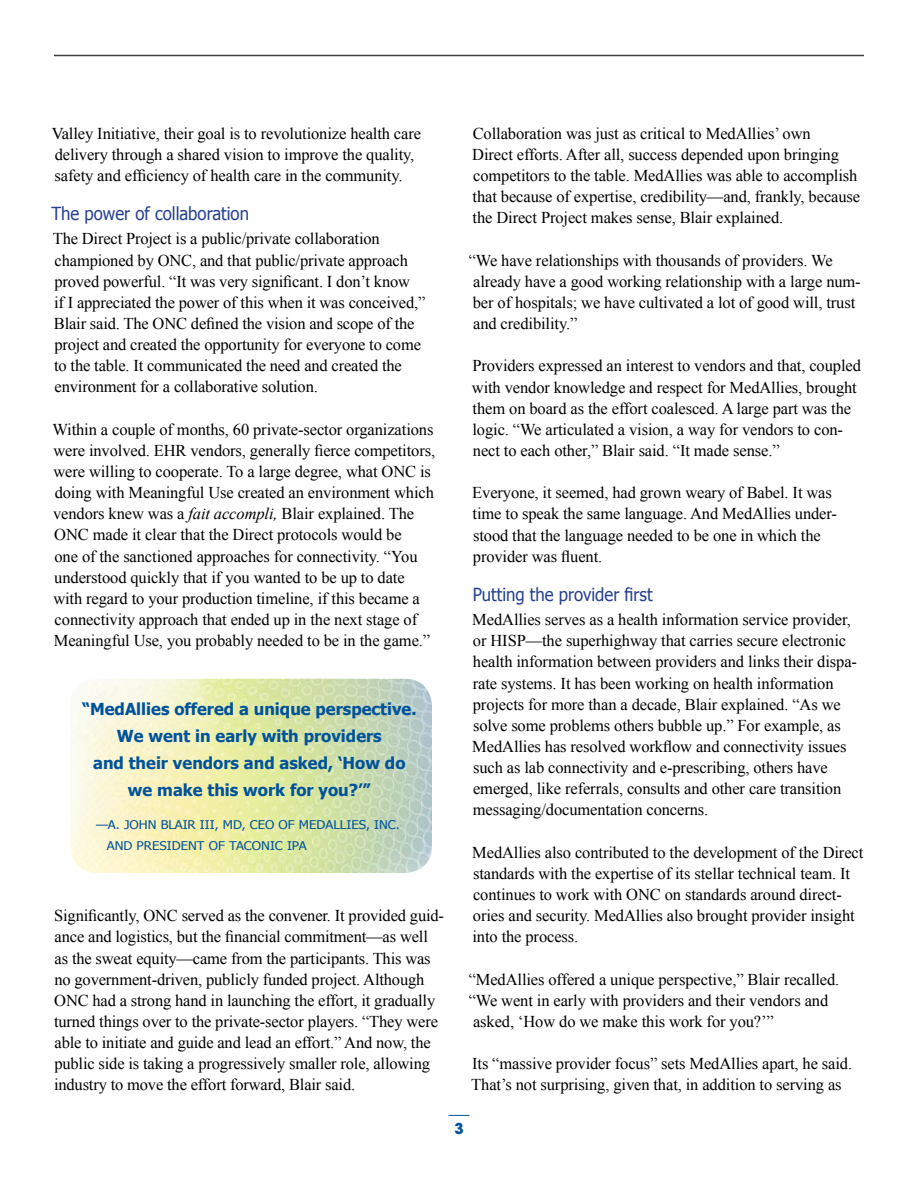
<style>
.page{position:relative;width:918px;height:1188px;background:#fff}
.page>*{position:absolute;margin:0;border:0;box-sizing:border-box;transform-origin:0 0}
.t1{font:18px "Tahoma";color:#25408f;scale:.93 1}
.t2{font:16.5px/21.1px "Times New Roman";letter-spacing:-.005em;color:#000}
.t3{font:700 16.5px/27px "Tahoma";color:#00539b;text-align:center}
.t4{font:700 15px "ITC Avant Garde Std";color:#00539b}
.t5{font:12px/21px "Tahoma";color:#00539b;scale:1.1 1}
.s1{font-style:italic}
</style>
<div class="page">
<hr style="left:54px;top:55px;width:810px;height:1px;background:#3e3e3e">
<svg style="left:448px;top:1115px;width:22px;height:1px"></svg>
<img style="left:70px;top:679px;width:362px;height:194px">
<p class="t2" style="left:52px;top:122px;width:371px">Valley Initiative, their goal is to revolutionize health care delivery through a shared vision to improve the quality, safety and efficiency of health care in the community.</p>
<p class="t1" style="left:51px;top:202px;width:214px">The power of collaboration</p>
<p class="t2" style="left:53px;top:228px;width:374px">The Direct Project is a public/private collaboration championed by ONC, and that public/private approach proved powerful. “It was very significant. I don’t know<br>if I appreciated the power of this when it was conceived,” Blair said. The ONC defined the vision and scope of the project and created the opportunity for everyone to come to the table. It communicated the need and created the environment for a collaborative solution.</p>
<p class="t2" style="left:52px;top:418px;width:384px">Within a couple of months, 60 private-sector organizations were involved. EHR vendors, generally fierce competitors, were willing to cooperate. To a large degree, what ONC is doing with Meaningful Use created an environment which vendors knew was a <span class="s1">fait accompli,</span> Blair explained. The ONC made it clear that the Direct protocols would be<br>one of the sanctioned approaches for connectivity. “You understood quickly that if you wanted to be up to date with regard to your production timeline, if this became a connectivity approach that ended up in the next stage of Meaningful Use, you probably needed to be in the game.”</p>
<p class="t3" style="left:82px;top:695px;width:336px">“MedAllies offered a unique perspective.<br>We went in early with providers<br>and their vendors and asked, ‘How do we make this work for you?’”</p>
<p class="t5" style="left:107px;top:813px;width:268px;text-indent:-11px">—A. John Blair III, MD, CEO of MedAllies, Inc. and president of Tac</p>
<p class="t5" style="left:252px;top:834px;width:51px">onic IPA</p>
<p class="t2" style="left:54px;top:905px;width:392px">Significantly, ONC served as the convener. It provided guid&shy;ance and logistics, but the financial commitment—as well as the sweat equity—came from the participants. This was no government-driven, publicly funded project. Although ONC had a strong hand in launching the effort, it gradually turned things over to the private-sector players. “They were able to initiate and guide and lead an effort.” And now, the public side is taking a progressively smaller role, allowing industry to move the effort forward, Blair said.</p>
<p class="t2" style="left:472px;top:122px;width:389px">Collaboration was just as critical to MedAllies’ own<br>Direct efforts. After all, success depended upon bringing competitors to the table. MedAllies was able to accomplish that because of expertise, credibility—and, frankly, because the Direct Project makes sense, Blair explained.</p>
<p class="t2" style="left:469px;top:249px;width:394px">“We have relationships with thousands of providers. We already have a good working relationship with a large num&shy;ber of hospitals; we have cultivated a lot of good will, trust and credibility.”</p>
<p class="t2" style="left:472px;top:355px;width:391px">Providers expressed an interest to vendors and that, coupled with vendor knowledge and respect for MedAllies, brought them on board as the effort coalesced. A large part was the logic. “We articulated a vision, a way for vendors to con&shy;nect to each other,” Blair said. “It made sense.”</p>
<p class="t2" style="left:472px;top:482px;width:366px">Everyone, it seemed, had grown weary of Babel. It was time to speak the same language. And MedAllies under&shy;stood that the language needed to be one in which the provider was fluent.</p>
<p class="t1" style="left:473px;top:583px;width:195px">Putting the provider first</p>
<p class="t2" style="left:472px;top:609px;width:386px">MedAllies serves as a health information service provider, or HISP—the superhighway that carries secure electronic health information between providers and links their dispa&shy;rate systems. It has been working on health information projects for more than a decade, Blair explained. “As we solve some problems others bubble up.” For example, as MedAllies has resolved workflow and connectivity issues such as lab connectivity and e-prescribing, others have emerged, like referrals, consults and other care transition messaging/documentation concerns.</p>
<p class="t2" style="left:472px;top:841px;width:393px">MedAllies also contributed to the development of the Direct standards with the expertise of its stellar technical team. It continues to work with ONC on standards around direct&shy;ories and security. MedAllies also brought provider insight into the process.</p>
<p class="t2" style="left:469px;top:968px;width:372px">“MedAllies offered a unique perspective,” Blair recalled. “We went in early with providers and their vendors and asked, ‘How do we make this work for you?’”</p>
<p class="t2" style="left:471px;top:1053px;width:382px">Its “massive provider focus” sets MedAllies apart, he said.<br>That’s not surprising, given that, in addition to serving as</p>
<p class="t4" style="left:454px;top:1119px;width:11px">3</p>
</div>
